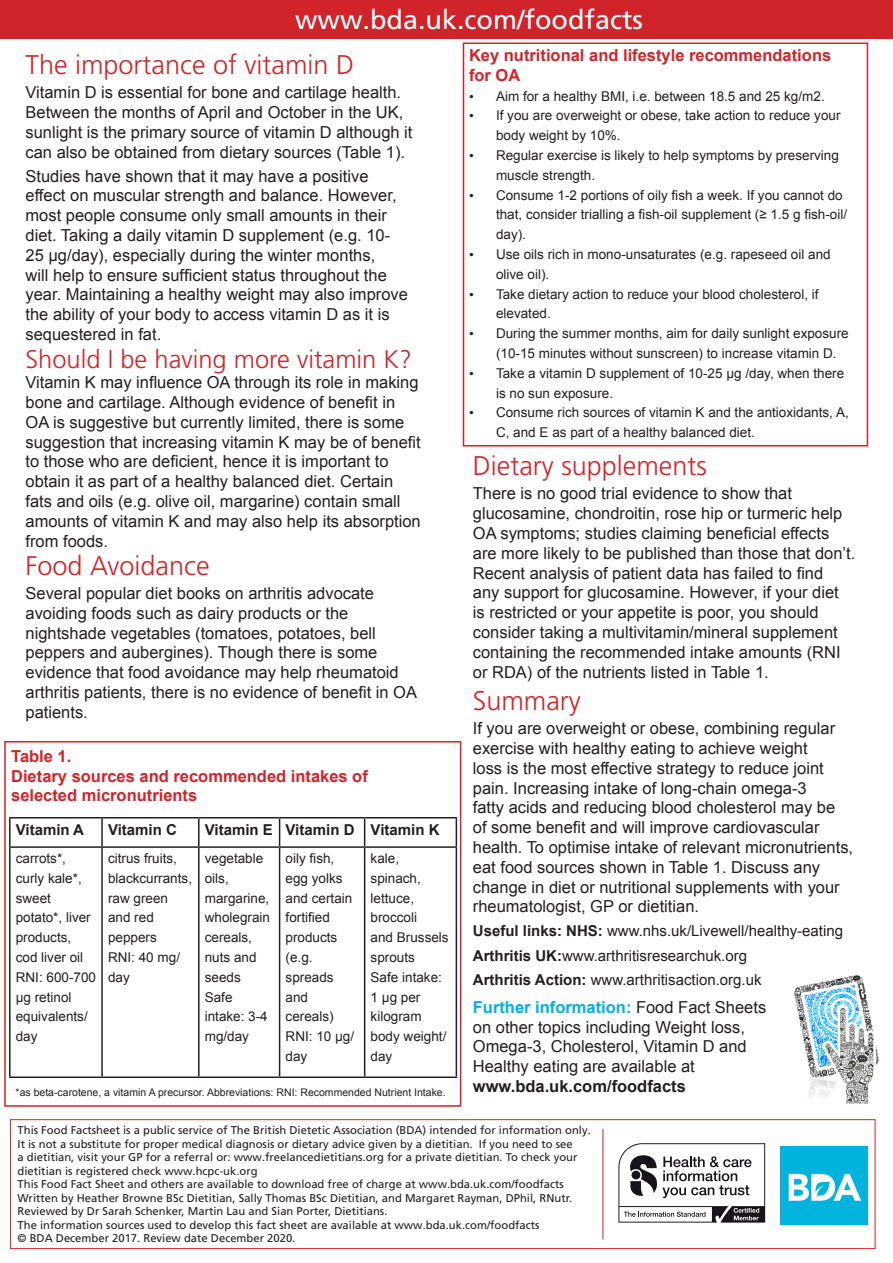
<style>
.page{position:relative;width:893px;height:1263px;background:#fff}
.page>*{position:absolute;margin:0;border:0;box-sizing:border-box;transform-origin:0 0}
.t1{font:300 27px "Frutiger LT Pro";color:#d1232a}
.t2{font:27px "Frutiger LT Pro";color:#fff}
.t3{font:300 25.5px "Frutiger LT Pro";color:#d1232a}
.t4{font:16.5px/19.8px "Arial";color:#231f20}
.t5{font:700 16.5px/19.8px "Arial";color:#d1232a}
.t6{font:15px "Arial";color:#231f20}
.t7{font:700 15px "Arial";color:#231f20}
.t8{font:13.5px/19.8px "Arial";color:#231f20}
.t9{font:11.25px/13.5px "Frutiger LT Pro";color:#231f20}
.t10{font:10.5px "Arial";color:#231f20}
.s1{font-family:"Times New Roman"}
.s2{font-weight:700}
.s3{font-weight:700;color:#00aeef}
</style>
<div class="page">
<div style="left:0;top:0;width:893px;height:38px;background:#d1232a"></div>
<div style="left:10px;top:1119px;width:865px;height:130px;border:1px solid #d1232a"></div>
<hr style="left:602px;top:1129px;width:1px;height:110px;background:#d1232a">
<svg style="left:618px;top:1143px;width:147px;height:79px"></svg>
<img style="left:780px;top:1146px;width:87px;height:78px">
<hr style="left:9px;top:817px;width:93px;height:1px;background:#231f20">
<hr style="left:9px;top:818px;width:2px;height:28px;background:#231f20">
<hr style="left:102px;top:817px;width:97px;height:1px;background:#231f20">
<hr style="left:101px;top:818px;width:2px;height:28px;background:#231f20">
<hr style="left:199px;top:817px;width:81px;height:1px;background:#231f20">
<hr style="left:198px;top:818px;width:2px;height:28px;background:#231f20">
<hr style="left:280px;top:817px;width:85px;height:1px;background:#231f20">
<svg style="left:279px;top:818px;width:1px;height:28px"></svg>
<hr style="left:365px;top:817px;width:92px;height:1px;background:#231f20">
<svg style="left:364px;top:818px;width:1px;height:28px"></svg>
<svg style="left:456px;top:818px;width:1px;height:28px"></svg>
<hr style="left:9px;top:846px;width:93px;height:2px;background:#231f20">
<hr style="left:9px;top:848px;width:2px;height:228px;background:#231f20">
<hr style="left:102px;top:846px;width:97px;height:2px;background:#231f20">
<hr style="left:101px;top:848px;width:2px;height:228px;background:#231f20">
<hr style="left:199px;top:846px;width:81px;height:2px;background:#231f20">
<hr style="left:198px;top:848px;width:2px;height:228px;background:#231f20">
<hr style="left:280px;top:846px;width:85px;height:2px;background:#231f20">
<hr style="left:279px;top:848px;width:1px;height:228px;background:#231f20">
<hr style="left:365px;top:846px;width:92px;height:2px;background:#231f20">
<hr style="left:364px;top:848px;width:1px;height:228px;background:#231f20">
<hr style="left:456px;top:848px;width:1px;height:228px;background:#231f20">
<hr style="left:9px;top:1076px;width:93px;height:2px;background:#231f20">
<hr style="left:102px;top:1076px;width:97px;height:2px;background:#231f20">
<hr style="left:199px;top:1076px;width:81px;height:2px;background:#231f20">
<hr style="left:280px;top:1076px;width:85px;height:2px;background:#231f20">
<hr style="left:365px;top:1076px;width:92px;height:2px;background:#231f20">
<div style="left:463px;top:43px;width:405px;height:403px;border:2px solid #d1232a"></div>
<img style="left:794px;top:975px;width:85px;height:129px">
<div style="left:4px;top:741px;width:457px;height:366px;border:2px solid #d1232a"></div>
<p class="t2" style="left:295px;top:4px;width:350px">www.bda.uk.com/foodfacts</p>
<p class="t5" style="left:469px;top:46px;width:364px">Key nutritional and lifestyle recommendations for OA</p>
<p class="t8" style="left:469px;top:86px;width:357px"><span class="s1">•</span> Aim for a healthy BMI, i.e. between 18.5 and 25 kg/m2.</p>
<p class="t8" style="left:496px;top:106px;width:346px;text-indent:-27px"><span class="s1">•</span> If you are overweight or obese, take action to reduce your body weight by 10%.</p>
<p class="t8" style="left:496px;top:145px;width:344px;text-indent:-27px"><span class="s1">•</span> Regular exercise is likely to help symptoms by preserving muscle strength.</p>
<p class="t8" style="left:496px;top:185px;width:353px;text-indent:-27px"><span class="s1">•</span> Consume 1-2 portions of oily fish a week. If you cannot do that, consider trialling a fish-oil supplement (≥ 1.5 g fish-oil/ day).</p>
<p class="t8" style="left:496px;top:244px;width:336px;text-indent:-27px"><span class="s1">•</span> Use oils rich in mono-unsaturates (e.g. rapeseed oil and olive oil).</p>
<p class="t8" style="left:496px;top:284px;width:324px;text-indent:-27px"><span class="s1">•</span> Take dietary action to reduce your blood cholesterol, if elevated.</p>
<p class="t8" style="left:496px;top:324px;width:354px;text-indent:-27px"><span class="s1">•</span> During the summer months, aim for daily sunlight exposure (10-15 minutes without sunscreen) to increase vitamin D.</p>
<p class="t8" style="left:496px;top:363px;width:350px;text-indent:-27px"><span class="s1">•</span> Take a vitamin D supplement of 10-25 µg /day, when there is no sun exposure.</p>
<p class="t8" style="left:496px;top:403px;width:354px;text-indent:-27px"><span class="s1">•</span> Consume rich sources of vitamin K and the antioxidants, A,<br>C, and E as part of a healthy balanced diet.</p>
<p class="t1" style="left:26px;top:49px;width:330px">The importance of vitamin D</p>
<p class="t4" style="left:26px;top:83px;width:388px">Vitamin D is essential for bone and cartilage health.<br>Between the months of April and October in the UK, sunlight is the primary source of vitamin D although it can also be obtained from dietary sources (Table 1).</p>
<p class="t4" style="left:26px;top:166px;width:384px">Studies have shown that it may have a positive effect on muscular strength and balance. However, most people consume only small amounts in their diet. Taking a daily vitamin D supplement (e.g. 10- 25 µg/day), especially during the winter months,<br>will help to ensure sufficient status throughout the year. Maintaining a healthy weight may also improve the ability of your body to access vitamin D as it is sequestered in fat.</p>
<p class="t3" style="left:26px;top:345px;width:388px">Should I be having more vitamin K?</p>
<p class="t4" style="left:26px;top:373px;width:397px">Vitamin K may influence OA through its role in making bone and cartilage. Although evidence of benefit in OA is suggestive but currently limited, there is some suggestion that increasing vitamin K may be of benefit to those who are deficient, hence it is important to obtain it as part of a healthy balanced diet. Certain fats and oils (e.g. olive oil, margarine) contain small amounts of vitamin K and may also help its absorption from foods.</p>
<p class="t1" style="left:26px;top:550px;width:186px">Food Avoidance</p>
<p class="t4" style="left:26px;top:583px;width:393px">Several popular diet books on arthritis advocate avoiding foods such as dairy products or the nightshade vegetables (tomatoes, potatoes, bell peppers and aubergines). Though there is some evidence that food avoidance may help rheumatoid arthritis patients, there is no evidence of benefit in OA patients.</p>
<p class="t1" style="left:473px;top:450px;width:236px">Dietary supplements</p>
<p class="t4" style="left:473px;top:484px;width:384px">There is no good trial evidence to show that glucosamine, chondroitin, rose hip or turmeric help OA symptoms; studies claiming beneficial effects are more likely to be published than those that don’t.<br>Recent analysis of patient data has failed to find<br>any support for glucosamine. However, if your diet<br>is restricted or your appetite is poor, you should consider taking a multivitamin/mineral supplement containing the recommended intake amounts (RNI or RDA) of the nutrients listed in Table 1.</p>
<p class="t1" style="left:473px;top:685px;width:109px">Summary</p>
<p class="t4" style="left:473px;top:719px;width:382px">If you are overweight or obese, combining regular exercise with healthy eating to achieve weight<br>loss is the most effective strategy to reduce joint pain. Increasing intake of long-chain omega-3<br>fatty acids and reducing blood cholesterol may be<br>of some benefit and will improve cardiovascular health. To optimise intake of relevant micronutrients, eat food sources shown in Table 1. Discuss any change in diet or nutritional supplements with your rheumatologist, GP or dietitian.</p>
<p class="t6" style="left:473px;top:921px;width:372px"><span class="s2">Useful links: NHS:</span> www.nhs.uk/Livewell/healthy-eating</p>
<p class="t6" style="left:473px;top:945px;width:276px"><span class="s2">Arthritis UK:</span>www.arthritisresearchuk.org</p>
<p class="t6" style="left:473px;top:969px;width:290px"><span class="s2">Arthritis Action:</span> www.arthritisaction.org.uk</p>
<p class="t4" style="left:473px;top:997px;width:295px"><span class="s3">Further information:</span> Food Fact Sheets on other topics including Weight loss, Omega-3, Cholesterol, Vitamin D and Healthy eating are available at <span class="s2">www.bda.uk.com/foodfacts</span></p>
<p class="t9" style="left:18px;top:1123px;width:575px">This Food Factsheet is a public service of The British Dietetic Association (BDA) intended for information only.<br>It is not a substitute for proper medical diagnosis or dietary advice given by a dietitian. If you need to see<br>a dietitian, visit your GP for a referral or: www.freelancedietitians.org for a private dietitian. To check your dietitian is registered check www.hcpc-uk.org<br>This Food Fact Sheet and others are available to download free of charge at www.bda.uk.com/foodfacts</p>
<p class="t9" style="left:18px;top:1191px;width:556px">Written by Heather Browne BSc Dietitian, Sally Thomas BSc Dietitian, and Margaret Rayman, DPhil, RNutr.<br>Reviewed by Dr Sarah Schenker, Martin Lau and Sian Porter, Dietitians.</p>
<p class="t9" style="left:18px;top:1218px;width:523px">The information sources used to develop this fact sheet are available at www.bda.uk.com/foodfacts</p>
<p class="t9" style="left:18px;top:1231px;width:279px">© BDA December 2017. Review date December 2020.</p>
<p class="t5" style="left:11px;top:746px;width:62px">Table 1.</p>
<p class="t5" style="left:11px;top:766px;width:358px">Dietary sources and recommended intakes of selected micronutrients</p>
<p class="t7" style="left:16px;top:819px;width:70px">Vitamin A</p>
<p class="t7" style="left:108px;top:819px;width:70px">Vitamin C</p>
<p class="t7" style="left:205px;top:819px;width:70px">Vitamin E</p>
<p class="t7" style="left:286px;top:819px;width:70px">Vitamin D</p>
<p class="t7" style="left:371px;top:819px;width:70px">Vitamin K</p>
<p class="t8" style="left:16px;top:848px;width:77px">carrots*, curly kale*, sweet potato*, liver products, cod liver oil</p>
<p class="t8" style="left:16px;top:967px;width:82px">RNI: 600-700 µg retinol equivalents/ day</p>
<p class="t8" style="left:108px;top:848px;width:86px">citrus fruits, blackcurrants, raw green and red peppers</p>
<p class="t8" style="left:108px;top:947px;width:74px">RNI: 40 mg/ day</p>
<p class="t8" style="left:286px;top:848px;width:68px">oily fish, egg yolks and certain fortified products (e.g. spreads and cereals)</p>
<p class="t8" style="left:286px;top:1027px;width:70px">RNI: 10 µg/ day</p>
<p class="t8" style="left:371px;top:848px;width:30px">kale,</p>
<p class="t8" style="left:371px;top:868px;width:52px">spinach, lettuce, broccoli</p>
<p class="t8" style="left:371px;top:928px;width:80px">and Brussels sprouts</p>
<p class="t8" style="left:371px;top:967px;width:77px">Safe intake:<br>1 µg per kilogram body weight/ day</p>
<p class="t8" style="left:205px;top:848px;width:67px">vegetable oils, margarine, wholegrain cereals, nuts and seeds</p>
<p class="t8" style="left:205px;top:987px;width:65px">Safe intake: 3-4 mg/day</p>
<p class="t10" style="left:16px;top:1085px;width:432px">*as beta-carotene, a vitamin A precursor. Abbreviations: RNI: Recommended Nutrient Intake.</p>
</div>
